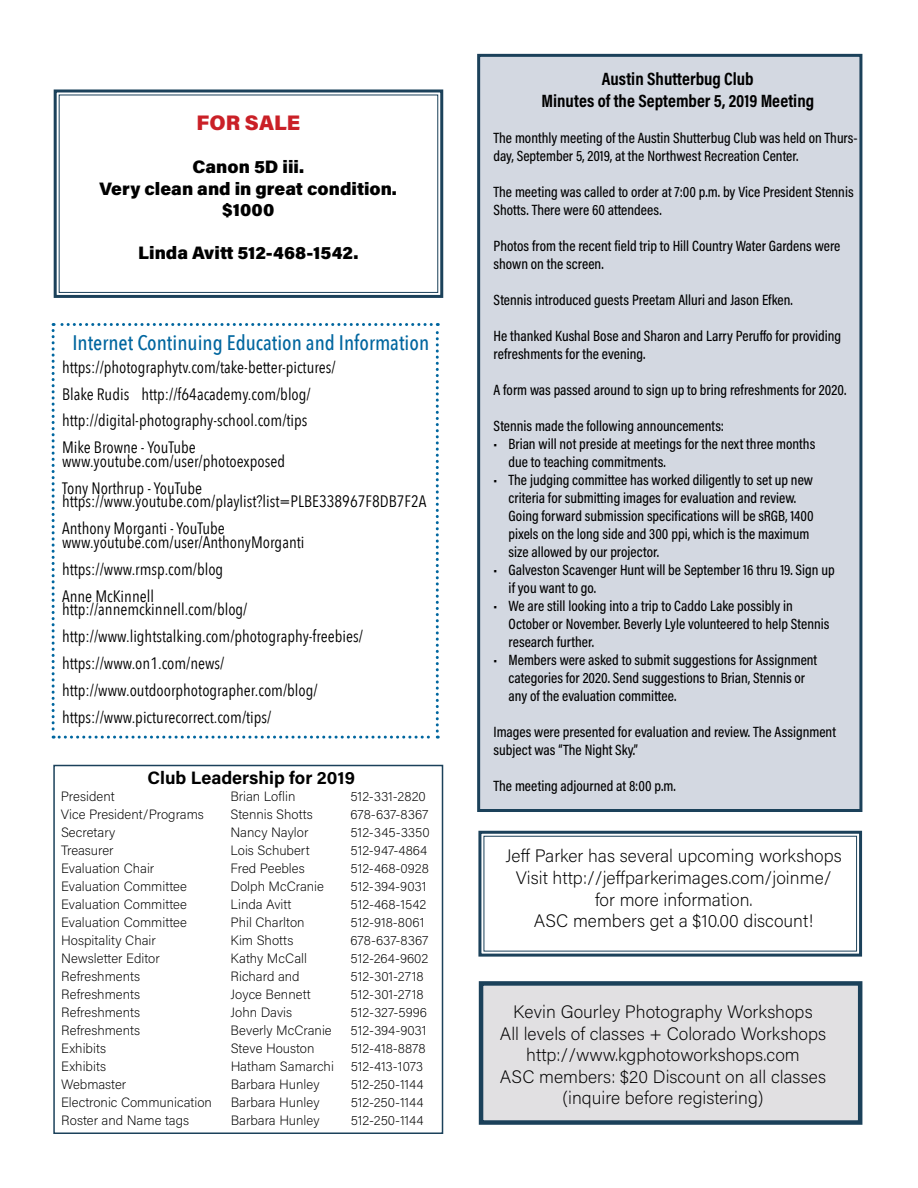
<style>
.page{position:relative;width:918px;height:1188px;background:#fff}
.page>*{position:absolute;margin:0;border:0;box-sizing:border-box;transform-origin:0 0}
.t1{font:500 21px "Avenir Next Condensed";color:#00669f}
.t2{font:900 21px "Acumin Pro";color:#ca2027}
.t3{font:200 18px/21.6px "Acumin Pro";color:#000;text-align:center}
.t4{font:900 18px/21.6px "Acumin Pro";color:#000;text-align:center}
.t5{font:700 18px/21.6px "Acumin Pro Cond";color:#000;text-align:center}
.t6{font:700 18px "Acumin Pro";color:#000}
.t7{font:16.5px/27px "Avenir Next Condensed";color:#000}
.t8{font:500 15px/18px "Acumin Pro Cond";color:#000}
.t9{font:200 13.5px "Acumin Pro";color:#000}
</style>
<div class="page">
<svg style="left:53px;top:89px;width:391px;height:209px"></svg>
<div style="left:59px;top:94px;width:379px;height:199px;border:1px solid #1b415a"></div>
<svg style="left:52px;top:323px;width:387px;height:416px"></svg>
<svg style="left:478px;top:830px;width:385px;height:127px"></svg>
<div style="left:483px;top:836px;width:374px;height:116px;border:1px solid #1b415a"></div>
<div style="left:53px;top:765px;width:390px;height:369px;border:2px solid #1b415a"></div>
<div style="left:477px;top:54px;width:385px;height:758px;background:#d3d8e1;border:3px solid #1b415a"></div>
<div style="left:479px;top:981px;width:383px;height:144px;background:#e1e0e2;border:4px solid #1b415a"></div>
<h1 class="t2" style="left:196px;top:108px;width:105px">FOR SALE</h1>
<p class="t4" style="left:100px;top:155px;width:299px">Canon 5D iii.<br>Very clean and in great condition. $1000</p>
<p class="t4" style="left:138px;top:241px;width:222px">Linda Avitt 512-468-1542.</p>
<h1 class="t1" style="left:72px;top:330px;width:358px">Internet Continuing Education and Information</h1>
<p class="t7" style="left:62px;top:352px;width:275px">https://photographytv.com/take-better-pictures/ Blake Rudis http://f64academy.com/blog/ http://digital-photography-school.com/tips Mike Browne - YouTube</p>
<p class="t7" style="left:62px;top:447px;width:224px">www.youtube.com/user/photoexposed<br>Tony Northrup - YouTube</p>
<p class="t7" style="left:62px;top:487px;width:366px">https://www.youtube.com/playlist?list=PLBE338967F8DB7F2A<br>Anthony Morganti - YouTube</p>
<p class="t7" style="left:62px;top:528px;width:244px">www.youtube.com/user/AnthonyMorganti https://www.rmsp.com/blog<br>Anne McKinnell</p>
<p class="t7" style="left:62px;top:595px;width:302px">http://annemckinnell.com/blog/ http://www.lightstalking.com/photography-freebies/ https://www.on1.com/news/ http://www.outdoorphotographer.com/blog/ https://www.picturecorrect.com/tips/</p>
<p class="t6" style="left:147px;top:765px;width:209px">Club Leadership for 2019</p>
<p class="t9" style="left:61px;top:787px;width:55px">President</p>
<p class="t9" style="left:230px;top:787px;width:66px">Brian Loflin</p>
<p class="t9" style="left:350px;top:787px;width:77px">512-331-2820</p>
<p class="t9" style="left:61px;top:805px;width:144px">Vice President/Programs</p>
<p class="t9" style="left:231px;top:805px;width:84px">Stennis Shotts</p>
<p class="t9" style="left:351px;top:805px;width:79px">678-637-8367</p>
<p class="t9" style="left:61px;top:823px;width:56px">Secretary</p>
<p class="t9" style="left:231px;top:823px;width:79px">Nancy Naylor</p>
<p class="t9" style="left:351px;top:823px;width:81px">512-345-3350</p>
<p class="t9" style="left:61px;top:841px;width:54px">Treasurer</p>
<p class="t9" style="left:231px;top:841px;width:81px">Lois Schubert</p>
<p class="t9" style="left:351px;top:841px;width:78px">512-947-4864</p>
<p class="t9" style="left:61px;top:859px;width:95px">Evaluation Chair</p>
<p class="t9" style="left:231px;top:859px;width:76px">Fred Peebles</p>
<p class="t9" style="left:351px;top:859px;width:80px">512-468-0928</p>
<p class="t9" style="left:61px;top:877px;width:127px">Evaluation Committee</p>
<p class="t9" style="left:231px;top:877px;width:95px">Dolph McCranie</p>
<p class="t9" style="left:351px;top:877px;width:77px">512-394-9031</p>
<p class="t9" style="left:61px;top:895px;width:127px">Evaluation Committee</p>
<p class="t9" style="left:231px;top:895px;width:62px">Linda Avitt</p>
<p class="t9" style="left:351px;top:895px;width:77px">512-468-1542</p>
<p class="t9" style="left:61px;top:913px;width:127px">Evaluation Committee</p>
<p class="t9" style="left:231px;top:913px;width:75px">Phil Charlton</p>
<p class="t9" style="left:351px;top:913px;width:75px">512-918-8061</p>
<p class="t9" style="left:61px;top:931px;width:96px">Hospitality Chair</p>
<p class="t9" style="left:231px;top:931px;width:64px">Kim Shotts</p>
<p class="t9" style="left:351px;top:931px;width:79px">678-637-8367</p>
<p class="t9" style="left:61px;top:949px;width:100px">Newsletter Editor</p>
<p class="t9" style="left:231px;top:949px;width:78px">Kathy McCall</p>
<p class="t9" style="left:351px;top:949px;width:79px">512-264-9602</p>
<p class="t9" style="left:61px;top:967px;width:81px">Refreshments</p>
<p class="t9" style="left:231px;top:967px;width:71px">Richard and</p>
<p class="t9" style="left:351px;top:967px;width:74px">512-301-2718</p>
<p class="t9" style="left:61px;top:985px;width:81px">Refreshments</p>
<p class="t9" style="left:231px;top:985px;width:81px">Joyce Bennett</p>
<p class="t9" style="left:351px;top:985px;width:74px">512-301-2718</p>
<p class="t9" style="left:61px;top:1003px;width:81px">Refreshments</p>
<p class="t9" style="left:231px;top:1003px;width:63px">John Davis</p>
<p class="t9" style="left:351px;top:1003px;width:78px">512-327-5996</p>
<p class="t9" style="left:61px;top:1021px;width:81px">Refreshments</p>
<p class="t9" style="left:231px;top:1021px;width:103px">Beverly McCranie</p>
<p class="t9" style="left:351px;top:1021px;width:77px">512-394-9031</p>
<p class="t9" style="left:61px;top:1039px;width:47px">Exhibits</p>
<p class="t9" style="left:231px;top:1039px;width:85px">Steve Houston</p>
<p class="t9" style="left:351px;top:1039px;width:77px">512-418-8878</p>
<p class="t9" style="left:61px;top:1057px;width:47px">Exhibits</p>
<p class="t9" style="left:231px;top:1057px;width:194px">Hatham Samarchi 512-413-1073</p>
<p class="t9" style="left:61px;top:1075px;width:67px">Webmaster</p>
<p class="t9" style="left:231px;top:1075px;width:90px">Barbara Hunley</p>
<p class="t9" style="left:351px;top:1075px;width:74px">512-250-1144</p>
<p class="t9" style="left:61px;top:1093px;width:152px">Electronic Communication</p>
<p class="t9" style="left:231px;top:1093px;width:90px">Barbara Hunley</p>
<p class="t9" style="left:351px;top:1093px;width:74px">512-250-1144</p>
<p class="t9" style="left:61px;top:1111px;width:129px">Roster and Name tags</p>
<p class="t9" style="left:231px;top:1111px;width:90px">Barbara Hunley</p>
<p class="t9" style="left:351px;top:1111px;width:74px">512-250-1144</p>
<p class="t5" style="left:541px;top:68px;width:274px">Austin Shutterbug Club<br>Minutes of the September 5, 2019 Meeting</p>
<p class="t8" style="left:494px;top:128px;width:366px">The monthly meeting of the Austin Shutterbug Club was held on Thurs&shy;day, September 5, 2019, at the Northwest Recreation Center.</p>
<p class="t8" style="left:494px;top:182px;width:362px">The meeting was called to order at 7:00 p.m. by Vice President Stennis<br>Shotts. There were 60 attendees.</p>
<p class="t8" style="left:494px;top:236px;width:348px">Photos from the recent field trip to Hill Country Water Gardens were shown on the screen.</p>
<p class="t8" style="left:494px;top:290px;width:301px">Stennis introduced guests Preetam Alluri and Jason Efken.</p>
<p class="t8" style="left:494px;top:326px;width:349px">He thanked Kushal Bose and Sharon and Larry Peruffo for providing refreshments for the evening.</p>
<p class="t8" style="left:494px;top:380px;width:354px">A form was passed around to sign up to bring refreshments for 2020.</p>
<p class="t8" style="left:494px;top:416px;width:232px">Stennis made the following announcements:</p>
<p class="t8" style="left:509px;top:434px;width:308px;text-indent:-15px">• Brian will not preside at meetings for the next three months due to teaching commitments.</p>
<p class="t8" style="left:509px;top:470px;width:307px;text-indent:-15px">• The judging committee has worked diligently to set up new criteria for submitting images for evaluation and review.<br>Going forward submission specifications will be sRGB, 1400 pixels on the long side and 300 ppi, which is the maximum size allowed by our projector.</p>
<p class="t8" style="left:509px;top:560px;width:328px;text-indent:-15px">• Galveston Scavenger Hunt will be September 16 thru 19. Sign up if you want to go.</p>
<p class="t8" style="left:509px;top:596px;width:322px;text-indent:-15px">• We are still looking into a trip to Caddo Lake possibly in<br>October or November. Beverly Lyle volunteered to help Stennis research further.</p>
<p class="t8" style="left:509px;top:650px;width:310px;text-indent:-15px">• Members were asked to submit suggestions for Assignment categories for 2020. Send suggestions to Brian, Stennis or any of the evaluation committee.</p>
<p class="t8" style="left:494px;top:722px;width:344px">Images were presented for evaluation and review. The Assignment subject was “The Night Sky.”</p>
<p class="t8" style="left:494px;top:776px;width:184px">The meeting adjourned at 8:00 p.m.</p>
<p class="t3" style="left:506px;top:845px;width:338px">Jeff Parker has several upcoming workshops Visit http://jeffparkerimages.com/joinme/ for more information.<br>ASC members get a $10.00 discount!</p>
<p class="t3" style="left:500px;top:1000px;width:328px">Kevin Gourley Photography Workshops<br>All levels of classes + Colorado Workshops http://www.kgphotoworkshops.com<br>ASC members: $20 Discount on all classes (inquire before registering)</p>
</div>
